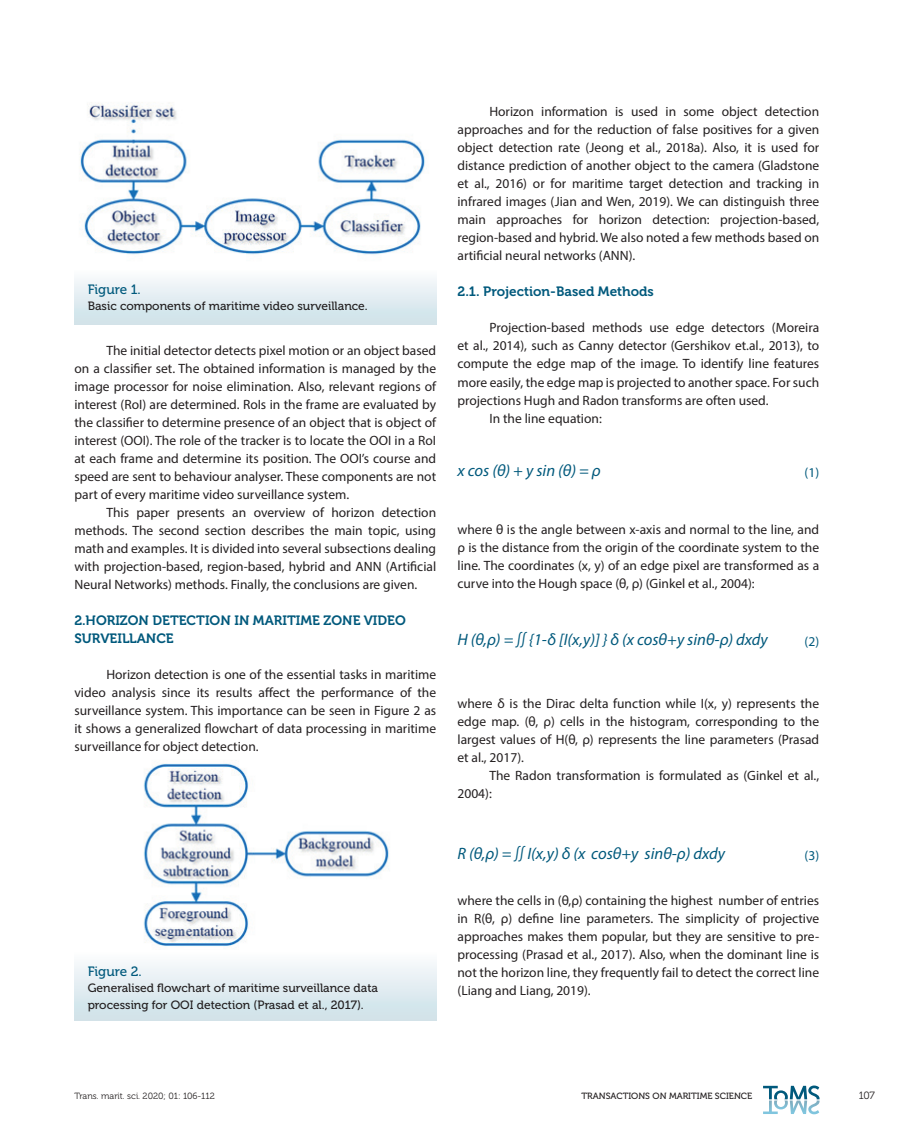
<style>
.page{position:relative;width:915px;height:1127px;background:#fff}
.page>*{position:absolute;margin:0;border:0;box-sizing:border-box;transform-origin:0 0}
.Body_text{font:italic 16.5px "Myriad Pro";color:#00597c}
.Body_text-2{font:13.5px/18px "Myriad Pro";color:#231f20;text-align:justify}
.podnaslov{font:13.5px/18px "Museo 700";color:#00597c}
.Figure{font:13.5px "Museo 500";color:#00597c}
.Body_text-3{font:13.5px "Myriad Pro";color:#00597c}
.Figure-2{font:12px/16.5px "Museo 500";color:#231f20}
.sveuciliste{font:10.5px "Museo 300";color:#231f20}
.t1{font:9px "Museo 300";color:#231f20}
.t2{font:9px "Museo 500";color:#231f20}
</style>
<div class="page">
<svg style="left:763px;top:1085px;width:56px;height:29px"></svg>
<img style="left:80px;top:103px;width:345px;height:152px">
<div style="left:74px;top:269px;width:362px;height:56px;background:linear-gradient(to bottom,#fcfcfe,#cde1e8)"></div>
<div style="left:74px;top:951px;width:362px;height:69px;background:linear-gradient(to bottom,#fdfdfe,#cce1e8)"></div>
<img style="left:143px;top:761px;width:246px;height:187px">
<p class="Figure" style="left:88px;top:282px;width:55px">Figure 1.</p>
<p class="Figure-2" style="left:88px;top:298px;width:281px">Basic components of maritime video surveillance.</p>
<p class="Body_text-2" style="left:74px;top:341px;width:363px;text-indent:32px">The initial detector detects pixel motion or an object based on a classifier set. The obtained information is managed by the image processor for noise elimination. Also, relevant regions of interest (RoI) are determined. RoIs in the frame are evaluated by the classifier to determine presence of an object that is object of interest (OOI). The role of the tracker is to locate the OOI in a RoI at each frame and determine its position. The OOI’s course and speed are sent to behaviour analyser. These components are not part of every maritime video surveillance system.</p>
<p class="Body_text-2" style="left:74px;top:503px;width:363px;text-indent:32px">This paper presents an overview of horizon detection methods. The second section describes the main topic, using math and examples. It is divided into several subsections dealing with projection-based, region-based, hybrid and ANN (Artificial Neural Networks) methods. Finally, the conclusions are given.</p>
<p class="podnaslov" style="left:74px;top:611px;width:333px">2.HORIZON DETECTION IN MARITIME ZONE VIDEO<br>SURVEILLANCE</p>
<p class="Body_text-2" style="left:74px;top:665px;width:363px;text-indent:32px">Horizon detection is one of the essential tasks in maritime video analysis since its results affect the performance of the surveillance system. This importance can be seen in Figure 2 as it shows a generalized flowchart of data processing in maritime surveillance for object detection.</p>
<p class="Figure" style="left:88px;top:964px;width:56px">Figure 2.</p>
<p class="Figure-2" style="left:88px;top:980px;width:292px">Generalised flowchart of maritime surveillance data processing for OOI detection (Prasad et al., 2017).</p>
<p class="Body_text-2" style="left:457px;top:103px;width:363px;text-indent:32px">Horizon information is used in some object detection approaches and for the reduction of false positives for a given object detection rate (Jeong et al., 2018a). Also, it is used for distance prediction of another object to the camera (Gladstone et al., 2016) or for maritime target detection and tracking in infrared images (Jian and Wen, 2019). We can distinguish three main approaches for horizon detection: projection-based, region-based and hybrid. We also noted a few methods based on artificial neural networks (ANN).</p>
<p class="podnaslov" style="left:457px;top:283px;width:198px">2.1. Projection-Based Methods</p>
<p class="Body_text-2" style="left:457px;top:319px;width:363px;text-indent:32px">Projection-based methods use edge detectors (Moreira et al., 2014), such as Canny detector (Gershikov et.al., 2013), to compute the edge map of the image. To identify line features more easily, the edge map is projected to another space. For such projections Hugh and Radon transforms are often used.</p>
<p class="Body_text-2" style="left:489px;top:409px;width:114px">In the line equation:</p>
<p class="Body_text" style="left:457px;top:460px;width:145px">x cos (θ) + y sin (θ) = ρ</p>
<p class="Body_text-3" style="left:804px;top:464px;width:16px">(1)</p>
<p class="Body_text-2" style="left:457px;top:520px;width:363px">where θ is the angle between x-axis and normal to the line, and ρ is the distance from the origin of the coordinate system to the line. The coordinates (x, y) of an edge pixel are transformed as a curve into the Hough space (θ, ρ) (Ginkel et al., 2004):</p>
<p class="Body_text" style="left:457px;top:629px;width:312px">H (θ,ρ) = ∫∫ {1-δ [I(x,y)] } δ (x cosθ+y sinθ-ρ) dxdy</p>
<p class="Body_text-3" style="left:804px;top:633px;width:16px">(2)</p>
<p class="Body_text-2" style="left:457px;top:694px;width:363px">where δ is the Dirac delta function while I(x, y) represents the edge map. (θ, ρ) cells in the histogram, corresponding to the largest values of H(θ, ρ) represents the line parameters (Prasad et al., 2017).</p>
<p class="Body_text-2" style="left:457px;top:766px;width:363px;text-indent:32px">The Radon transformation is formulated as (Ginkel et al.,<br>2004):</p>
<p class="Body_text" style="left:457px;top:843px;width:269px">R (θ,ρ) = ∫∫ I(x,y) δ (x cosθ+y sinθ-ρ) dxdy</p>
<p class="Body_text-3" style="left:804px;top:847px;width:16px">(3)</p>
<p class="Body_text-2" style="left:457px;top:891px;width:363px">where the cells in (θ,ρ) containing the highest number of entries in R(θ, ρ) define line parameters. The simplicity of projective approaches makes them popular, but they are sensitive to pre&shy;processing (Prasad et al., 2017). Also, when the dominant line is not the horizon line, they frequently fail to detect the correct line (Liang and Liang, 2019).</p>
<p class="t1" style="left:74px;top:1091px;width:142px">Trans. marit. sci. 2020; 01: 106-112</p>
<p class="t2" style="left:581px;top:1091px;width:172px">TRANSACTIONS ON MARITIME SCIENCE</p>
<p class="sveuciliste" style="left:858px;top:1090px;width:18px">107</p>
</div>
